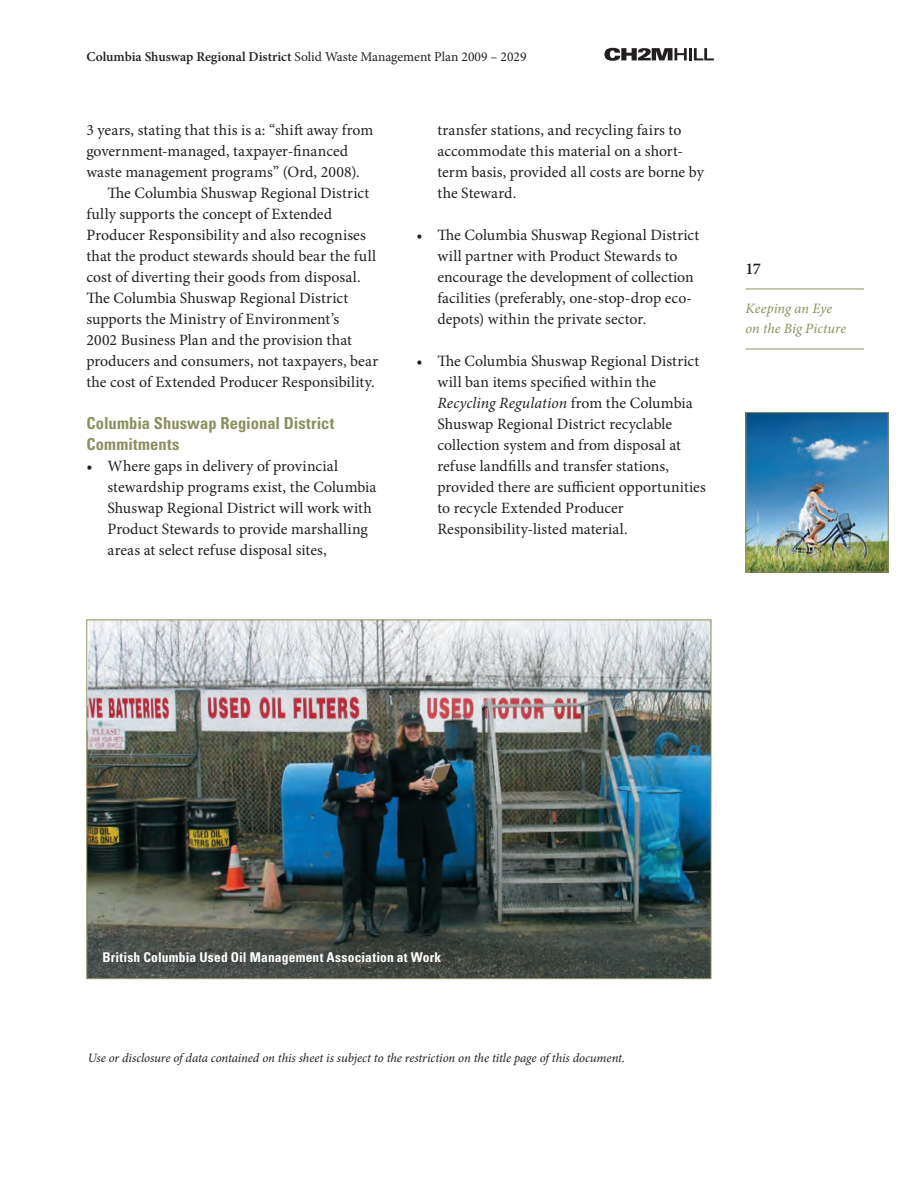
<style>
.page{position:relative;width:918px;height:1188px;background:#fff}
.page>*{position:absolute;margin:0;border:0;box-sizing:border-box;transform-origin:0 0}
.t1{font:700 condensed 16.5px/21px "Univers";letter-spacing:.005em;color:#8c8f60}
.t2{font:600 16.5px "Minion Pro";color:#231f20}
.t3{font:15.75px/21px "Minion Pro";letter-spacing:.005em;color:#231f20}
.t4{font:italic 14.25px/19.5px "Minion Pro";letter-spacing:.005em;color:#8c8f60}
.t5{font:13.5px "Minion Pro";letter-spacing:-.005em;color:#231f20}
.t6{font:700 condensed 13.5px "Univers";letter-spacing:.015em;color:#fff}
.t7{font:italic 12.75px "Minion Pro";letter-spacing:-.01em;color:#231f20}
.s1{font-weight:600}
.s2{font-style:italic}
</style>
<div class="page">
<svg style="left:604px;top:48px;width:110px;height:13px"></svg>
<img style="left:748px;top:414px;width:139px;height:156px">
<div style="left:746px;top:412px;width:143px;height:160px;border:1px solid #8c8f60"></div>
<hr style="left:746px;top:289px;width:118px;height:1px;background:#8c8f60">
<hr style="left:746px;top:349px;width:118px;height:1px;background:#8c8f60">
<img style="left:88px;top:622px;width:621px;height:355px">
<p class="t5" style="left:86px;top:47px;width:442px"><span class="s1">Columbia Shuswap Regional District</span> Solid Waste Management Plan 2009 – 2029</p>
<p class="t3" style="left:86px;top:120px;width:288px">3 years, stating that this is a: “shift away from</p>
<p class="t3" style="left:86px;top:141px;width:263px">government-managed, taxpayer-financed</p>
<p class="t3" style="left:86px;top:162px;width:275px">waste management programs” (Ord, 2008).</p>
<p class="t3" style="left:107px;top:183px;width:263px">The Columbia Shuswap Regional District</p>
<p class="t3" style="left:86px;top:204px;width:247px">fully supports the concept of Extended</p>
<p class="t3" style="left:86px;top:225px;width:281px">Producer Responsibility and also recognises</p>
<p class="t3" style="left:86px;top:246px;width:291px">that the product stewards should bear the full</p>
<p class="t3" style="left:86px;top:267px;width:276px">cost of diverting their goods from disposal.</p>
<p class="t3" style="left:86px;top:288px;width:263px">The Columbia Shuswap Regional District</p>
<p class="t3" style="left:86px;top:308px;width:254px">supports the Ministry of Environment’s</p>
<p class="t3" style="left:86px;top:329px;width:267px">2002 Business Plan and the provision that</p>
<p class="t3" style="left:86px;top:350px;width:293px">producers and consumers, not taxpayers, bear</p>
<p class="t3" style="left:86px;top:371px;width:290px">the cost of Extended Producer Responsibility.</p>
<p class="t1" style="left:86px;top:413px;width:249px">Columbia Shuswap Regional District<br>Commitments</p>
<p class="t3" style="left:107px;top:456px;width:271px;text-indent:-21px">• Where gaps in delivery of provincial stewardship programs exist, the Columbia Shuswap Regional District will work with Product Stewards to provide marshalling areas at select refuse disposal sites,</p>
<p class="t3" style="left:437px;top:120px;width:268px">transfer stations, and recycling fairs to accommodate this material on a short&shy;term basis, provided all costs are borne by the Steward.</p>
<p class="t3" style="left:437px;top:225px;width:263px;text-indent:-21px">• The Columbia Shuswap Regional District will partner with Product Stewards to encourage the development of collection facilities (preferably, one-stop‑drop eco&shy;depots) within the private sector.</p>
<p class="t3" style="left:437px;top:350px;width:270px;text-indent:-21px">• The Columbia Shuswap Regional District will ban items specified within the <span class="s2">Recycling Regulation</span> from the Columbia Shuswap Regional District recyclable collection system and from disposal at refuse landfills and transfer stations, provided there are sufficient opportunities to recycle Extended Producer Responsibility-listed material.</p>
<p class="t2" style="left:746px;top:257px;width:17px">17</p>
<p class="t4" style="left:746px;top:299px;width:102px">Keeping an Eye on the Big Picture</p>
<p class="t6" style="left:102px;top:949px;width:340px">British Columbia Used Oil Management Association at Work</p>
<p class="t7" style="left:88px;top:1049px;width:539px">Use or disclosure of data contained on this sheet is subject to the restriction on the title page of this document.</p>
</div>
